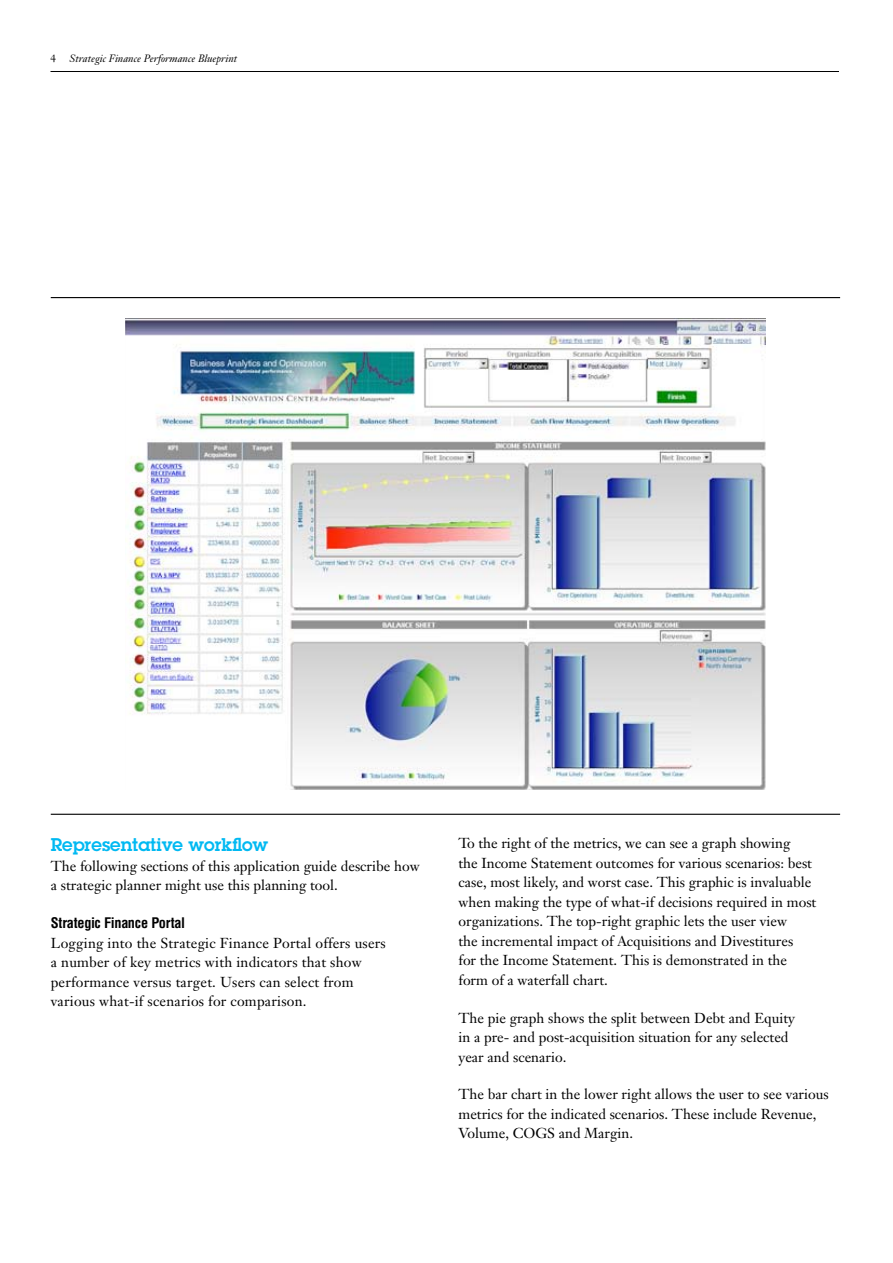
<style>
.page{position:relative;width:893px;height:1263px;background:#fff}
.page>*{position:absolute;margin:0;border:0;box-sizing:border-box;transform-origin:0 0}
.t1{font:600 18px "Lubalin Graph";color:#00b9f2}
.t2{font:14.25px/19.5px "Janson Text";color:#000}
.t3{font:700 condensed 14.25px "IBM Helvetica One";letter-spacing:-.02em;color:#000}
.t4{font:italic 10.5px "Janson Text";color:#000}
.t5{font:10.5px "Janson Text";color:#000}
</style>
<div class="page">
<hr style="left:51px;top:71px;width:788px;height:1px;background:#000">
<hr style="left:51px;top:814px;width:789px;height:1px;background:#000">
<hr style="left:51px;top:297px;width:789px;height:1px;background:#000">
<img style="left:125px;top:318px;width:640px;height:471px">
<p class="t5" style="left:51px;top:52px;width:7px">4</p>
<p class="t4" style="left:70px;top:52px;width:169px">Strategic Finance Performance Blueprint</p>
<p class="t1" style="left:51px;top:833px;width:219px">Representative workflow</p>
<p class="t2" style="left:51px;top:856px;width:370px">The following sections of this application guide describe how a strategic planner might use this planning tool.</p>
<p class="t3" style="left:51px;top:914px;width:136px">Strategic Finance Portal</p>
<p class="t2" style="left:51px;top:933px;width:337px">Logging into the Strategic Finance Portal offers users a number of key metrics with indicators that show performance versus target. Users can select from various what-if scenarios for comparison.</p>
<p class="t2" style="left:458px;top:833px;width:359px">To the right of the metrics, we can see a graph showing<br>the Income Statement outcomes for various scenarios: best case, most likely, and worst case. This graphic is invaluable when making the type of what-if decisions required in most organizations. The top-right graphic lets the user view<br>the incremental impact of Acquisitions and Divestitures<br>for the Income Statement. This is demonstrated in the form of a waterfall chart.</p>
<p class="t2" style="left:458px;top:1008px;width:338px">The pie graph shows the split between Debt and Equity in a pre- and post-acquisition situation for any selected year and scenario.</p>
<p class="t2" style="left:458px;top:1084px;width:372px">The bar chart in the lower right allows the user to see various metrics for the indicated scenarios. These include Revenue,<br>Volume, COGS and Margin.</p>
</div>
